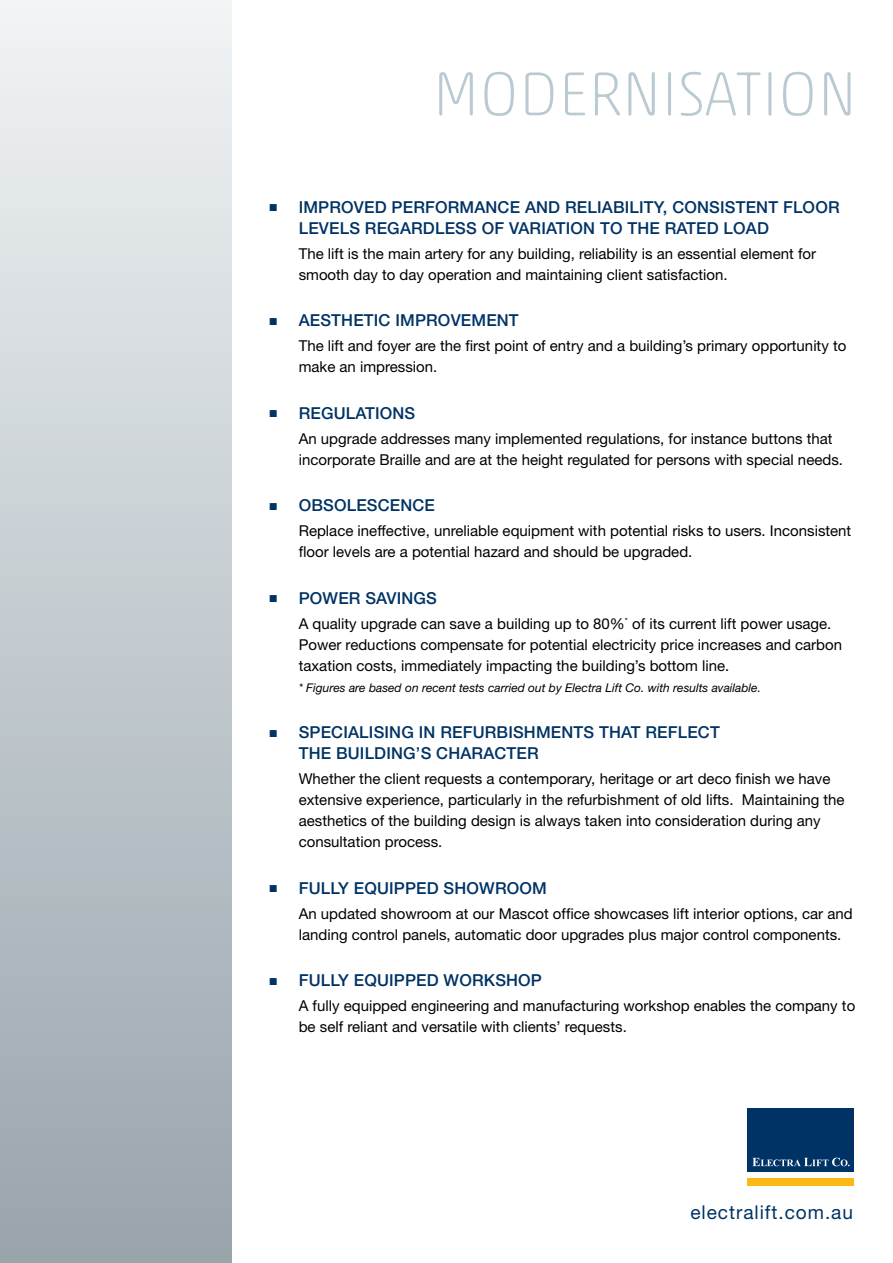
<style>
.page{position:relative;width:893px;height:1263px;background:#fff}
.page>*{position:absolute;margin:0;border:0;box-sizing:border-box;transform-origin:0 0}
.t1{font:100 63px "Akko Rounded Pro";letter-spacing:.01em;color:#bacad3}
.t2{font:19.05px "Helvetica Neue";letter-spacing:.05em;color:#003365}
.t3{font:500 16.5px/21px "Helvetica Neue";letter-spacing:.01em;color:#003365}
.t4{font:15px/21px "Helvetica Neue";color:#000}
.t5{font:italic 12px "Helvetica Neue";color:#000}
.s1{font-family:"Arial";font-weight:400;font-size:15px}
</style>
<div class="page">
<div style="left:747px;top:1108px;width:107px;height:63px;background:#003365"></div>
<div style="left:747px;top:1178px;width:107px;height:8px;background:#fdb913"></div>
<svg style="left:752px;top:1158px;width:98px;height:8px"></svg>
<div style="left:0;top:0;width:231px;height:1263px;background:linear-gradient(to bottom,#f0f3f5,#98a3ab)"></div>
<h1 class="t1" style="left:433px;top:56px;width:425px">MODERNISATION</h1>
<p class="t3" style="left:299px;top:196px;width:542px;text-indent:-30px"><span class="s1">■</span> IMPROVED PERFORMANCE AND RELIABILITY, CONSISTENT FLOOR<br>LEVELS REGARDLESS OF VARIATION TO THE RATED LOAD</p>
<p class="t4" style="left:299px;top:243px;width:519px">The lift is the main artery for any building, reliability is an essential element for smooth day to day operation and maintaining client satisfaction.</p>
<p class="t3" style="left:269px;top:309px;width:251px"><span class="s1">■</span> AESTHETIC IMPROVEMENT</p>
<p class="t4" style="left:299px;top:335px;width:549px">The lift and foyer are the first point of entry and a building’s primary opportunity to make an impression.</p>
<p class="t3" style="left:269px;top:402px;width:148px"><span class="s1">■</span> REGULATIONS</p>
<p class="t4" style="left:299px;top:428px;width:546px">An upgrade addresses many implemented regulations, for instance buttons that incorporate Braille and are at the height regulated for persons with special needs.</p>
<p class="t3" style="left:269px;top:494px;width:168px"><span class="s1">■</span> OBSOLESCENCE</p>
<p class="t4" style="left:299px;top:520px;width:554px">Replace ineffective, unreliable equipment with potential risks to users. Inconsistent floor levels are a potential hazard and should be upgraded.</p>
<p class="t3" style="left:269px;top:587px;width:169px"><span class="s1">■</span> POWER SAVINGS</p>
<p class="t4" style="left:299px;top:613px;width:545px">A quality upgrade can save a building up to 80%<sup>*</sup> of its current lift power usage.<br>Power reductions compensate for potential electricity price increases and carbon taxation costs, immediately impacting the building’s bottom line.</p>
<p class="t5" style="left:299px;top:680px;width:464px">* Figures are based on recent tests carried out by Electra Lift Co. with results available.</p>
<p class="t3" style="left:299px;top:721px;width:423px;text-indent:-30px"><span class="s1">■</span> SPECIALISING IN REFURBISHMENTS THAT REFLECT<br>THE BUILDING’S CHARACTER</p>
<p class="t4" style="left:299px;top:768px;width:547px">Whether the client requests a contemporary, heritage or art deco finish we have extensive experience, particularly in the refurbishment of old lifts. Maintaining the aesthetics of the building design is always taken into consideration during any consultation process.</p>
<p class="t3" style="left:269px;top:877px;width:279px"><span class="s1">■</span> FULLY EQUIPPED SHOWROOM</p>
<p class="t4" style="left:299px;top:903px;width:555px">An updated showroom at our Mascot office showcases lift interior options, car and landing control panels, automatic door upgrades plus major control components.</p>
<p class="t3" style="left:269px;top:969px;width:275px"><span class="s1">■</span> FULLY EQUIPPED WORKSHOP</p>
<p class="t4" style="left:299px;top:995px;width:558px">A fully equipped engineering and manufacturing workshop enables the company to be self reliant and versatile with clients’ requests.</p>
<p class="t2" style="left:690px;top:1201px;width:164px">electralift.com.au</p>
</div>
